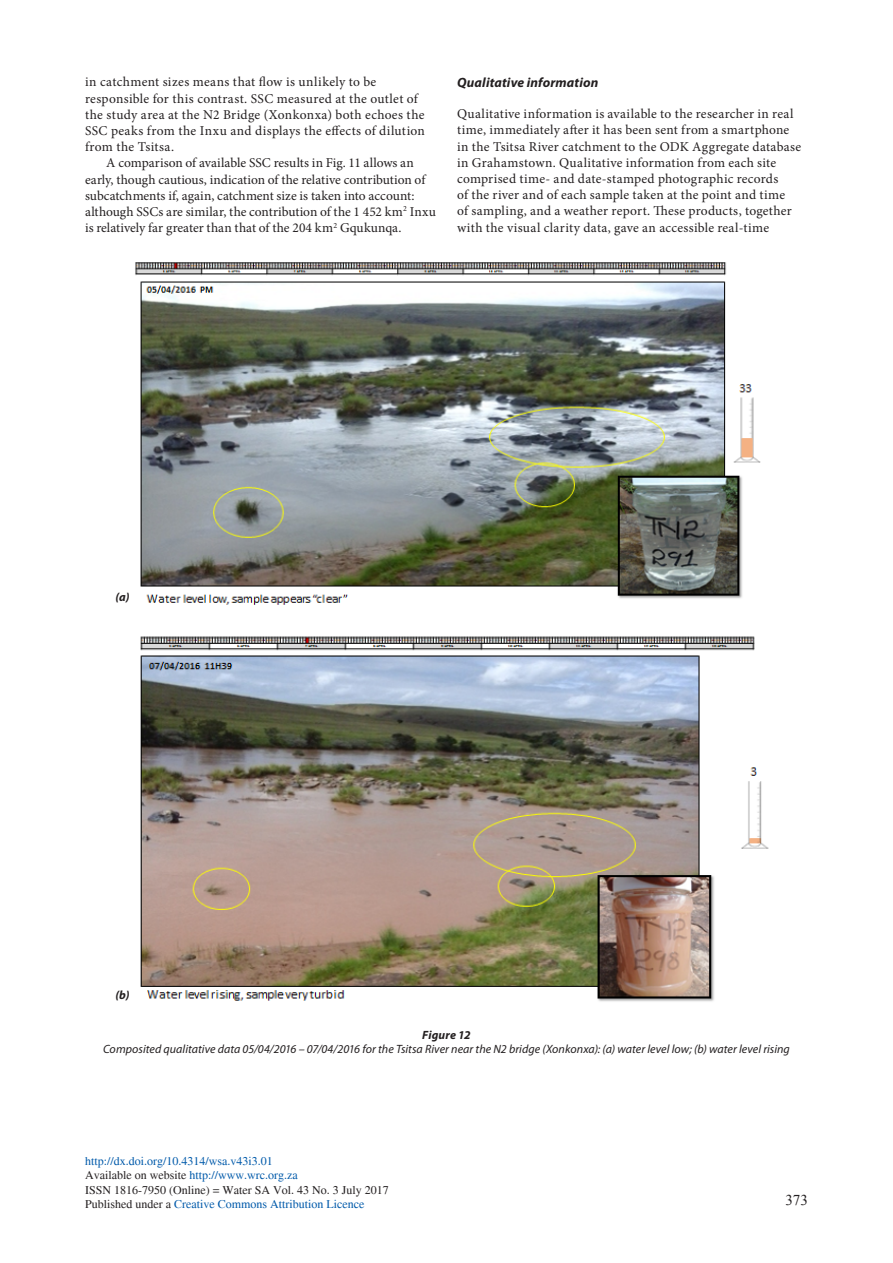
<style>
.page{position:relative;width:893px;height:1263px;background:#fff}
.page>*{position:absolute;margin:0;border:0;box-sizing:border-box;transform-origin:0 0}
.t1{font:15px "Times New Roman";color:#231f20}
.Body_Text{font:13.5px/16.2px "Minion Pro";letter-spacing:.015em;color:#231f20}
.Body_text_no_indent{font:13.5px/16.2px "Minion Pro";letter-spacing:.02em;color:#231f20}
.Subhead_3{font:italic 700 13.5px "Myriad Pro";letter-spacing:.01em;color:#231f20}
.t2{font:12px/14.4px "Times";color:#015aaa}
.t3{font:italic 12px "Myriad Pro";letter-spacing:.005em;color:#231f20}
.Caption_heading{font:italic 700 12px "Myriad Pro";letter-spacing:.01em;color:#231f20}
.s1{color:#231f20}
</style>
<div class="page">
<img style="left:135px;top:262px;width:626px;height:343px">
<img style="left:140px;top:636px;width:629px;height:366px">
<p class="Body_Text" style="left:85px;top:74px;width:341px">in catchment sizes means that flow is unlikely to be responsible for this contrast. SSC measured at the outlet of the study area at the N2 Bridge (Xonkonxa) both echoes the SSC peaks from the Inxu and displays the effects of dilution from the Tsitsa.</p>
<p class="Body_Text" style="left:85px;top:155px;width:352px;text-indent:21px">A comparison of available SSC results in Fig. 11 allows an early, though cautious, indication of the relative contribution of subcatchments if, again, catchment size is taken into account: although SSCs are similar, the contribution of the 1 452 km<sup>2</sup> Inxu is relatively far greater than that of the 204 km<sup>2</sup> Gqukunqa.</p>
<p class="Subhead_3" style="left:457px;top:73px;width:143px">Qualitative information</p>
<p class="Body_text_no_indent" style="left:457px;top:106px;width:346px">Qualitative information is available to the researcher in real time, immediately after it has been sent from a smartphone in the Tsitsa River catchment to the ODK Aggregate database in Grahamstown. Qualitative information from each site comprised time- and date-stamped photographic records<br>of the river and of each sample taken at the point and time<br>of sampling, and a weather report. These products, together with the visual clarity data, gave an accessible real-time</p>
<p class="Caption_heading" style="left:116px;top:589px;width:15px">(a)</p>
<p class="Caption_heading" style="left:115px;top:987px;width:16px">(b)</p>
<p class="Caption_heading" style="left:422px;top:1027px;width:50px">Figure 12</p>
<p class="t3" style="left:103px;top:1041px;width:688px">Composited qualitative data 05/04/2016 – 07/04/2016 for the Tsitsa River near the N2 bridge (Xonkonxa): (a) water level low; (b) water level rising</p>
<p class="t2" style="left:85px;top:1154px;width:305px">http://dx.doi.org/10.4314/wsa.v43i3.01<br><span class="s1">Available on website</span> http://www.wrc.org.za<br><span class="s1">ISSN 1816-7950 (Online) = Water SA Vol. 43 No. 3 July 2017<br>Published under a</span> Creative Commons Attribution Licence</p>
<p class="t1" style="left:785px;top:1190px;width:24px">373</p>
</div>
